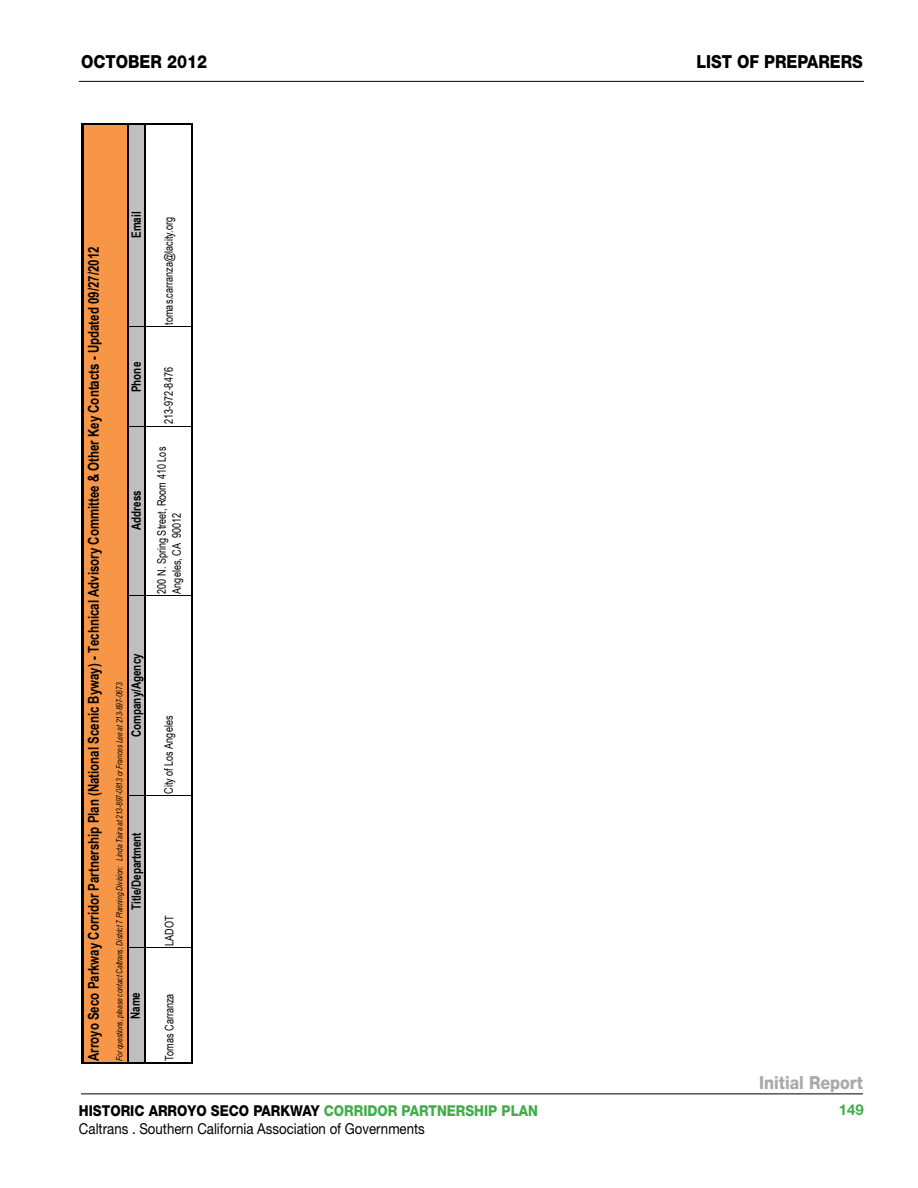
<style>
.page{position:relative;width:918px;height:1188px;background:#fff}
.page>*{position:absolute;margin:0;border:0;box-sizing:border-box;transform-origin:0 0}
.t1{font:800 18px "Helvetica Neue";color:#000;scale:.88 1}
.t2{font:800 18px "Helvetica Neue";color:#a7a9ac;scale:.88 1}
.t3{font:15px/18px "Helvetica Neue";color:#000;scale:.88 1}
.t4{font:700 15px "Helvetica Neue";color:#41ad49}
.t5{font:700 14.85px "Arial Narrow";letter-spacing:.005em;color:#000;scale:.94 1}
.t6{font:700 12.75px "Arial Narrow";letter-spacing:-.005em;color:#000;scale:.94 1}
.t7{font:11.7px/14.9px "Arial Narrow";letter-spacing:.005em;color:#000;scale:.94 1}
.t8{font:italic 8.55px "Arial Narrow";letter-spacing:-.005em;color:#000;scale:.94 1}
.s1{font-weight:800}
.s2{font-weight:800;color:#41ad49}
</style>
<div class="page">
<hr style="left:81px;top:1094px;width:782px;height:1px;background:#000">
<hr style="left:79px;top:81px;width:785px;height:1px;background:#000">
<div style="left:82px;top:124px;width:47px;height:939px;background:#f79646"></div>
<div style="left:128px;top:124px;width:18px;height:939px;background:#bfbfbf"></div>
<hr style="left:81px;top:1062px;width:65px;height:2px;background:#000">
<hr style="left:83px;top:123px;width:63px;height:2px;background:#000">
<svg style="left:129px;top:947px;width:16px;height:1px"></svg>
<svg style="left:129px;top:795px;width:16px;height:1px"></svg>
<svg style="left:129px;top:595px;width:16px;height:1px"></svg>
<svg style="left:129px;top:426px;width:16px;height:1px"></svg>
<svg style="left:129px;top:326px;width:16px;height:1px"></svg>
<hr style="left:81px;top:123px;width:2px;height:939px;background:#000">
<hr style="left:128px;top:125px;width:1px;height:937px;background:#000">
<hr style="left:145px;top:1062px;width:47px;height:2px;background:#000">
<hr style="left:146px;top:947px;width:46px;height:1px;background:#000">
<hr style="left:146px;top:795px;width:46px;height:1px;background:#000">
<hr style="left:146px;top:595px;width:46px;height:1px;background:#000">
<hr style="left:146px;top:426px;width:46px;height:1px;background:#000">
<hr style="left:146px;top:326px;width:46px;height:1px;background:#000">
<hr style="left:145px;top:123px;width:47px;height:2px;background:#000">
<hr style="left:145px;top:125px;width:1px;height:937px;background:#000">
<hr style="left:191px;top:125px;width:1px;height:937px;background:#000">
<p class="t1" style="left:81px;top:51px;width:145px">OCTOBER 2012</p>
<p class="t5" style="left:85px;top:1061px;width:868px;rotate:-90deg">Arroyo Seco Parkway Corridor Partnership Plan (National Scenic Byway) - Technical Advisory Committee &amp; Other Key Contacts - Updated 09/27/2012</p>
<p class="t6" style="left:129px;top:238px;width:29px;rotate:-90deg">Email</p>
<p class="t6" style="left:129px;top:392px;width:34px;rotate:-90deg">Phone</p>
<p class="t6" style="left:129px;top:530px;width:43px;rotate:-90deg">Address</p>
<p class="t7" style="left:161px;top:325px;width:116px;rotate:-90deg">tomas.carranza@lacity.org</p>
<p class="t7" style="left:161px;top:424px;width:62px;rotate:-90deg">213-972-8476</p>
<p class="t7" style="left:154px;top:594px;width:158px;rotate:-90deg">200 N. Spring Street, Room 410 Los<br>Angeles, CA 90012</p>
<p class="t6" style="left:129px;top:737px;width:90px;rotate:-90deg">Company/Agency</p>
<p class="t8" style="left:115px;top:1061px;width:404px;rotate:-90deg">For questions, please contact Caltrans, District 7 Planning Division: Linda Taira at 213-897-0813 or Frances Lee at 213-897-0673</p>
<p class="t6" style="left:129px;top:910px;width:84px;rotate:-90deg">Title/Department</p>
<p class="t6" style="left:128px;top:1019px;width:30px;rotate:-90deg">Name</p>
<p class="t7" style="left:161px;top:794px;width:85px;rotate:-90deg">City of Los Angeles</p>
<p class="t7" style="left:162px;top:946px;width:34px;rotate:-90deg">LADOT</p>
<p class="t7" style="left:162px;top:1061px;width:74px;rotate:-90deg">Tomas Carranza</p>
<p class="t3" style="left:79px;top:1101px;width:523px"><span class="s1">HISTORIC ARROYO SECO PARKWAY</span> <span class="s2">CORRIDOR PARTNERSHIP PLAN<br></span>Caltrans . Southern California Association of Governments</p>
<p class="t1" style="left:696px;top:51px;width:191px">LIST OF PREPARERS</p>
<p class="t2" style="left:759px;top:1072px;width:119px">Initial Report</p>
<p class="t4" style="left:839px;top:1101px;width:27px">149</p>
</div>
